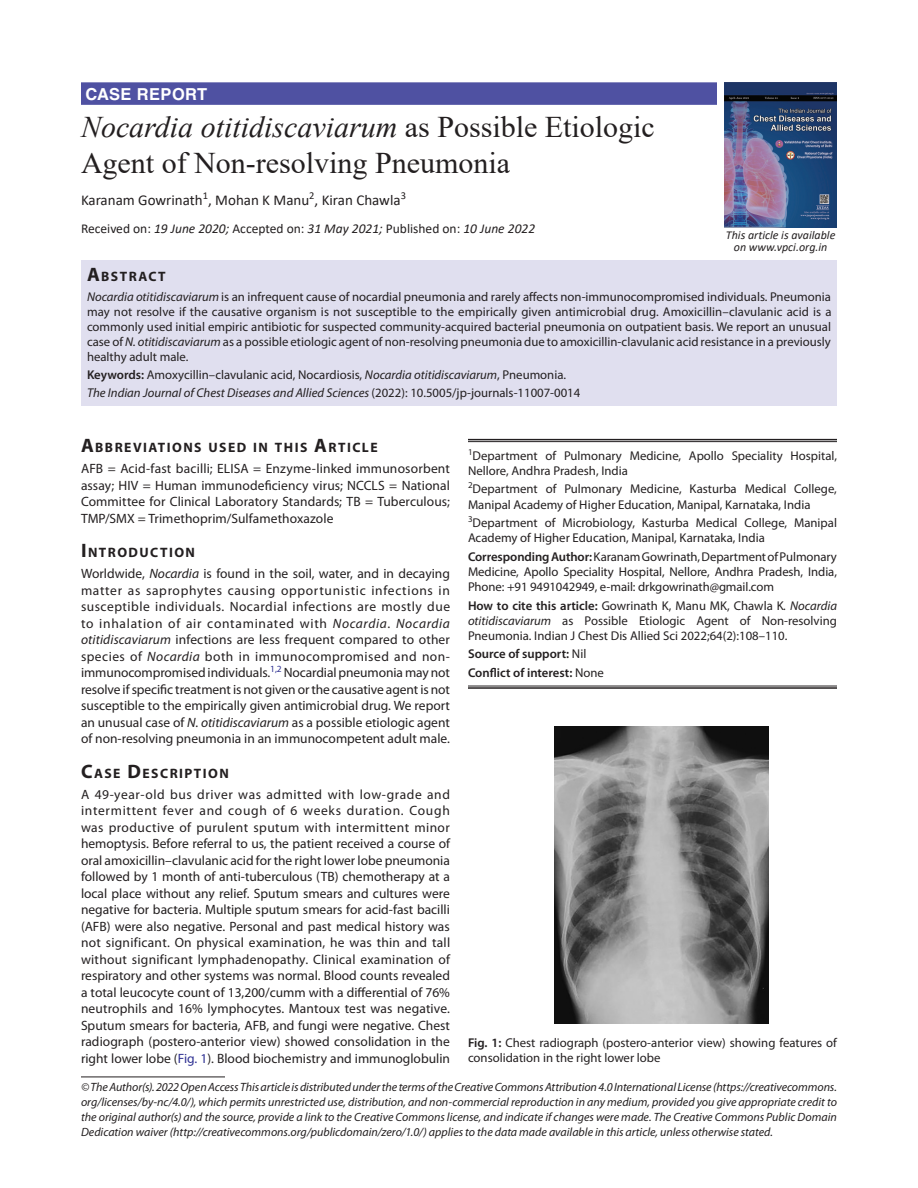
<style>
.page{position:relative;width:918px;height:1188px;background:#fff}
.page>*{position:absolute;margin:0;border:0;box-sizing:border-box;transform-origin:0 0}
.t1{font:30px/36px "Times New Roman";color:#231f20}
.ArticleType{font:700 16.5px "Helvetica LT Std";letter-spacing:.025em;color:#fff}
.AuthorName{font:15px "Calibri";color:#231f20}
.Head-1{font:700 13.65px "Myriad Pro";letter-spacing:.105em;color:#231f20}
.AbstractTitle{font:700 13.65px "Myriad Pro";letter-spacing:.105em;color:#231f20}
.Para-NoIndent{font:13.5px/16.5px "Myriad Pro";color:#231f20;text-align:justify}
.ArticleDate{font:13.5px "Calibri";color:#231f20}
.Abstract-Para-normal{font:12.75px/15px "Myriad Pro";color:#231f20;text-align:justify}
.Affiliation{font:12.75px/15.3px "Myriad Pro";color:#231f20}
.Corresponding_Author{font:12.75px/15.3px "Myriad Pro";letter-spacing:-.005em;color:#231f20;text-align:justify}
.How_to_Cite{font:12.75px/15.3px "Myriad Pro";color:#231f20;text-align:justify}
.FigCaption{font:12.75px/15.3px "Myriad Pro";color:#231f20}
.JT_DOI{font:italic 12.75px "Myriad Pro";color:#231f20}
.Keywords{font:12.75px "Myriad Pro";color:#231f20}
.Affiliation-first{font:12.75px/15.3px "Myriad Pro";color:#231f20}
.COI{font:600 12.75px "Myriad Pro";color:#231f20}
.Source{font:600 12.75px "Myriad Pro";color:#231f20}
.t2{font:italic 12px/15px "Myriad Pro";color:#231f20;text-align:justify}
.t3{font:italic 12px/12px "Calibri";color:#231f20;text-align:center}
.s1{font-style:italic}
.s2{font-size:19.5px}
.s3{font-weight:600}
.s4{font-style:normal}
.s5{color:#2e3092}
.s6{font-weight:400}
</style>
<div class="page">
<img style="left:555px;top:727px;width:213px;height:297px">
<hr style="left:81px;top:1077px;width:144px;height:1px;background:#231f20">
<img style="left:725px;top:82px;width:112px;height:145px">
<div style="left:81px;top:82px;width:636px;height:23px;background:#4f51a2"></div>
<div style="left:81px;top:260px;width:756px;height:26px;background:#e0dfef"></div>
<div style="left:81px;top:285px;width:756px;height:85px;background:#e0dfef"></div>
<div style="left:81px;top:363px;width:756px;height:25px;background:#e0dfef"></div>
<div style="left:81px;top:381px;width:756px;height:25px;background:#e0dfef"></div>
<hr style="left:468px;top:439px;width:369px;height:1px;background:#231f20">
<hr style="left:468px;top:441px;width:369px;height:1px;background:#231f20">
<hr style="left:468px;top:686px;width:369px;height:1px;background:#231f20">
<hr style="left:468px;top:687px;width:369px;height:2px;background:#231f20">
<p class="ArticleType" style="left:86px;top:84px;width:123px">CASE REPORT</p>
<p class="t1" style="left:81px;top:108px;width:575px"><span class="s1">Nocardia otitidiscaviarum</span> as Possible Etiologic<br>Agent of Non-resolving Pneumonia</p>
<p class="AuthorName" style="left:81px;top:189px;width:327px">Karanam Gowrinath<sup>1</sup>, Mohan K Manu<sup>2</sup>, Kiran Chawla<sup>3</sup></p>
<p class="ArticleDate" style="left:81px;top:219px;width:456px">Received on: <span class="s1">19 June 2020;</span> Accepted on: <span class="s1">31 May 2021;</span> Published on: <span class="s1">10 June 2022</span></p>
<p class="AbstractTitle" style="left:87px;top:268px;width:80px"><span class="s2">A</span>BSTRACT</p>
<p class="Abstract-Para-normal" style="left:87px;top:289px;width:746px"><span class="s1">Nocardia otitidiscaviarum</span> is an infrequent cause of nocardial pneumonia and rarely affects non-immunocompromised individuals. Pneumonia may not resolve if the causative organism is not susceptible to the empirically given antimicrobial drug. Amoxicillin–clavulanic acid is a commonly used initial empiric antibiotic for suspected community-acquired bacterial pneumonia on outpatient basis. We report an unusual case of <span class="s1">N. otitidiscaviarum</span> as a possible etiologic agent of non-resolving pneumonia due to amoxicillin-clavulanic acid resistance in a previously healthy adult male.</p>
<p class="Keywords" style="left:87px;top:366px;width:481px"><span class="s3">Keywords:</span> Amoxycillin–clavulanic acid, Nocardiosis, <span class="s1">Nocardia otitidiscaviarum</span>, Pneumonia.</p>
<p class="JT_DOI" style="left:87px;top:384px;width:495px">The Indian Journal of Chest Diseases and Allied Sciences <span class="s4">(2022): 10.5005/jp-journals-11007-0014</span></p>
<p class="Head-1" style="left:81px;top:439px;width:298px"><span class="s2">A</span>BBREVIATIONS USED IN THIS <span class="s2">A</span>RTICLE</p>
<p class="Para-NoIndent" style="left:81px;top:460px;width:371px">AFB = Acid-fast bacilli; ELISA = Enzyme-linked immunosorbent assay; HIV = Human immunodeficiency virus; NCCLS = National Committee for Clinical Laboratory Standards; TB = Tuberculous; TMP/SMX = Trimethoprim/Sulfamethoxazole</p>
<p class="Head-1" style="left:81px;top:544px;width:116px"><span class="s2">I</span> NTRODUCTION</p>
<p class="Para-NoIndent" style="left:81px;top:565px;width:371px">Worldwide, <span class="s1">Nocardia</span> is found in the soil, water, and in decaying matter as saprophytes causing opportunistic infections in susceptible individuals. Nocardial infections are mostly due to inhalation of air contaminated with <span class="s1">Nocardia</span>. <span class="s1">Nocardia otitidiscaviarum</span> infections are less frequent compared to other species of <span class="s1">Nocardia</span> both in immunocompromised and non&shy;immunocompromised individuals.<sup>1,2</sup> Nocardial pneumonia may not resolve if specific treatment is not given or the causative agent is not susceptible to the empirically given antimicrobial drug. We report an unusual case of <span class="s1">N. otitidiscaviarum</span> as a possible etiologic agent of non-resolving pneumonia in an immunocompetent adult male.</p>
<p class="Head-1" style="left:81px;top:764px;width:149px"><span class="s2">C</span>ASE <span class="s2">D</span>ESCRIPTION</p>
<p class="Para-NoIndent" style="left:81px;top:786px;width:371px">A 49-year-old bus driver was admitted with low-grade and intermittent fever and cough of 6 weeks duration. Cough was productive of purulent sputum with intermittent minor hemoptysis. Before referral to us, the patient received a course of oral amoxicillin–clavulanic acid for the right lower lobe pneumonia followed by 1 month of anti-tuberculous (TB) chemotherapy at a local place without any relief. Sputum smears and cultures were negative for bacteria. Multiple sputum smears for acid-fast bacilli (AFB) were also negative. Personal and past medical history was not significant. On physical examination, he was thin and tall without significant lymphadenopathy. Clinical examination of respiratory and other systems was normal. Blood counts revealed a total leucocyte count of 13,200/cumm with a differential of 76% neutrophils and 16% lymphocytes. Mantoux test was negative.<br>Sputum smears for bacteria, AFB, and fungi were negative. Chest radiograph (postero-anterior view) showed consolidation in the right lower lobe (<span class="s5">Fig. 1</span>). Blood biochemistry and immunoglobulin</p>
<p class="t3" style="left:726px;top:228px;width:111px">This article is available on www.vpci.org.in</p>
<p class="Affiliation-first" style="left:468px;top:448px;width:371px"><sup>1</sup>Department of Pulmonary Medicine, Apollo Speciality Hospital,<br>Nellore, Andhra Pradesh, India</p>
<p class="Affiliation" style="left:468px;top:481px;width:370px"><sup>2</sup>Department of Pulmonary Medicine, Kasturba Medical College,<br>Manipal Academy of Higher Education, Manipal, Karnataka, India</p>
<p class="Affiliation" style="left:468px;top:515px;width:371px"><sup>3</sup>Department of Microbiology, Kasturba Medical College, Manipal<br>Academy of Higher Education, Manipal, Karnataka, India</p>
<p class="Corresponding_Author" style="left:468px;top:549px;width:371px"><span class="s3">Corresponding Author:</span> Karanam Gowrinath, Department of Pulmonary Medicine, Apollo Speciality Hospital, Nellore, Andhra Pradesh, India, Phone: +91 9491042949, e-mail: drkgowrinath@gmail.com</p>
<p class="How_to_Cite" style="left:468px;top:597px;width:371px"><span class="s3">How to cite this article:</span> Gowrinath K, Manu MK, Chawla K<span class="s1">. Nocardia otitidiscaviarum</span> as Possible Etiologic Agent of Non-resolving Pneumonia. Indian J Chest Dis Allied Sci 2022;64(2):108–110.</p>
<p class="Source" style="left:468px;top:646px;width:120px">Source of support: <span class="s6">Nil</span></p>
<p class="COI" style="left:468px;top:664px;width:137px">Conflict of interest: <span class="s6">None</span></p>
<p class="FigCaption" style="left:468px;top:1035px;width:371px"><span class="s3">Fig. 1:</span> Chest radiograph (postero-anterior view) showing features of consolidation in the right lower lobe</p>
<p class="t2" style="left:81px;top:1079px;width:758px">© The Author(s). 2022 Open Access This article is distributed under the terms of the Creative Commons Attribution 4.0 International License (https://creativecommons. org/licenses/by-nc/4.0/), which permits unrestricted use, distribution, and non-commercial reproduction in any medium, provided you give appropriate credit to the original author(s) and the source, provide a link to the Creative Commons license, and indicate if changes were made. The Creative Commons Public Domain Dedication waiver (http://creativecommons.org/publicdomain/zero/1.0/) applies to the data made available in this article, unless otherwise stated.</p>
</div>
